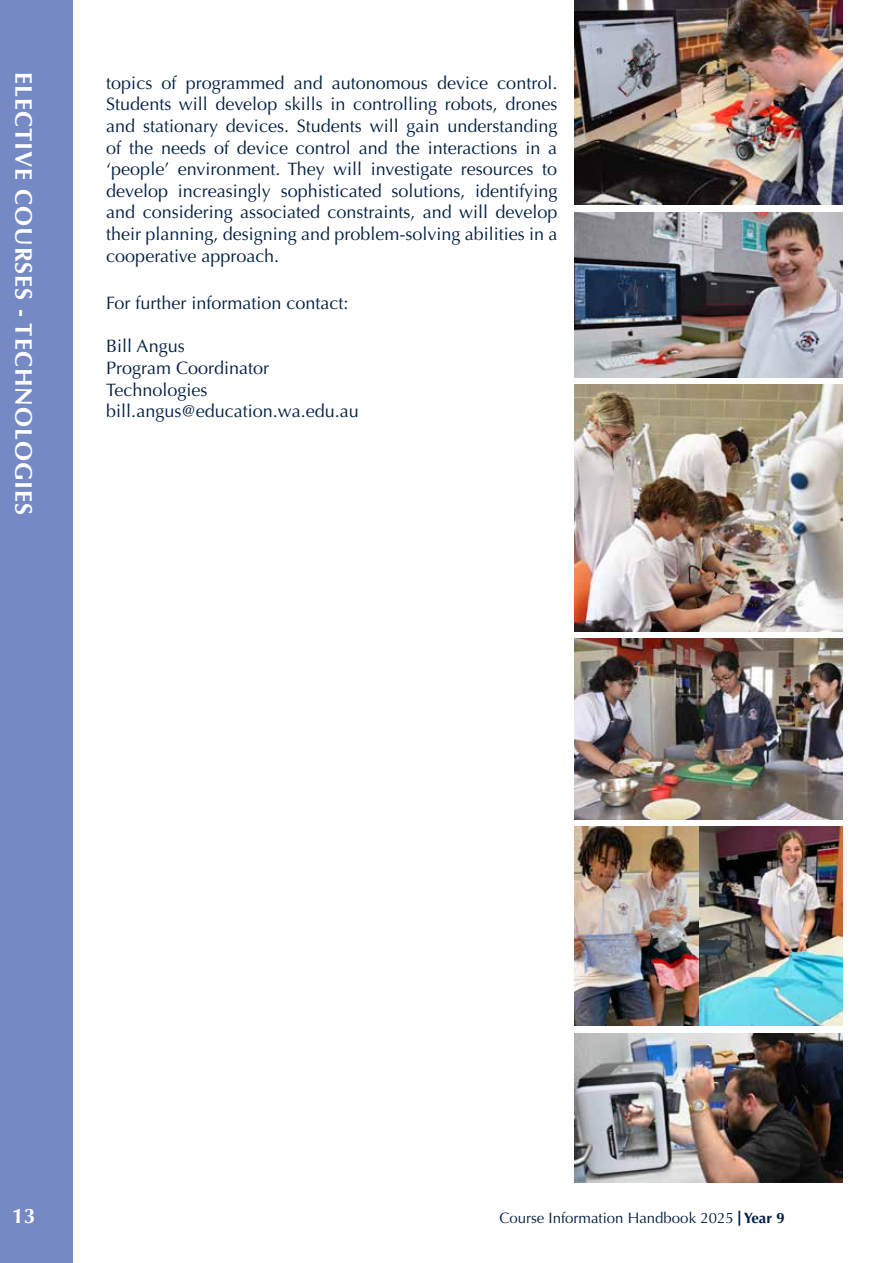
<style>
.page{position:relative;width:893px;height:1263px;background:#fff}
.page>*{position:absolute;margin:0;border:0;box-sizing:border-box;transform-origin:0 0}
.t1{font:700 24px "Optima";letter-spacing:.04em;color:#fff}
.t2{font:700 21px "Optima";color:#fff}
.t3{font:18px/21.6px "Optima";color:#011e41;text-align:justify}
.t4{font:15px "Optima";color:#011e41}
.s1{font-weight:900}
.s2{font-weight:700}
</style>
<div class="page">
<div style="left:0;top:0;width:72px;height:1263px;background:#7589c4"></div>
<img style="left:574px;top:0;width:268px;height:205px">
<img style="left:574px;top:212px;width:268px;height:166px">
<img style="left:574px;top:385px;width:268px;height:246px">
<img style="left:574px;top:826px;width:125px;height:200px">
<img style="left:699px;top:826px;width:143px;height:200px">
<img style="left:574px;top:638px;width:268px;height:181px">
<img style="left:574px;top:1033px;width:268px;height:149px">
<h1 class="t1" style="left:38px;top:72px;width:445px;rotate:90deg">ELECTIVE COURSES - TECHNOLOGIES</h1>
<p class="t3" style="left:106px;top:72px;width:453px">topics of programmed and autonomous device control.<br>Students will develop skills in controlling robots, drones and stationary devices. Students will gain understanding of the needs of device control and the interactions in a ‘people’ environment. They will investigate resources to develop increasingly sophisticated solutions, identifying and considering associated constraints, and will develop their planning, designing and problem-solving abilities in a cooperative approach.</p>
<p class="t3" style="left:106px;top:292px;width:244px">For further information contact:</p>
<p class="t3" style="left:106px;top:336px;width:254px;text-align:left">Bill Angus<br>Program Coordinator<br>Technologies bill.angus@education.wa.edu.au</p>
<p class="t2" style="left:12px;top:1204px;width:25px">13</p>
<p class="t4" style="left:499px;top:1209px;width:287px">Course Information Handbook 2025 <span class="s1">|</span> <span class="s2">Year 9</span></p>
</div>
